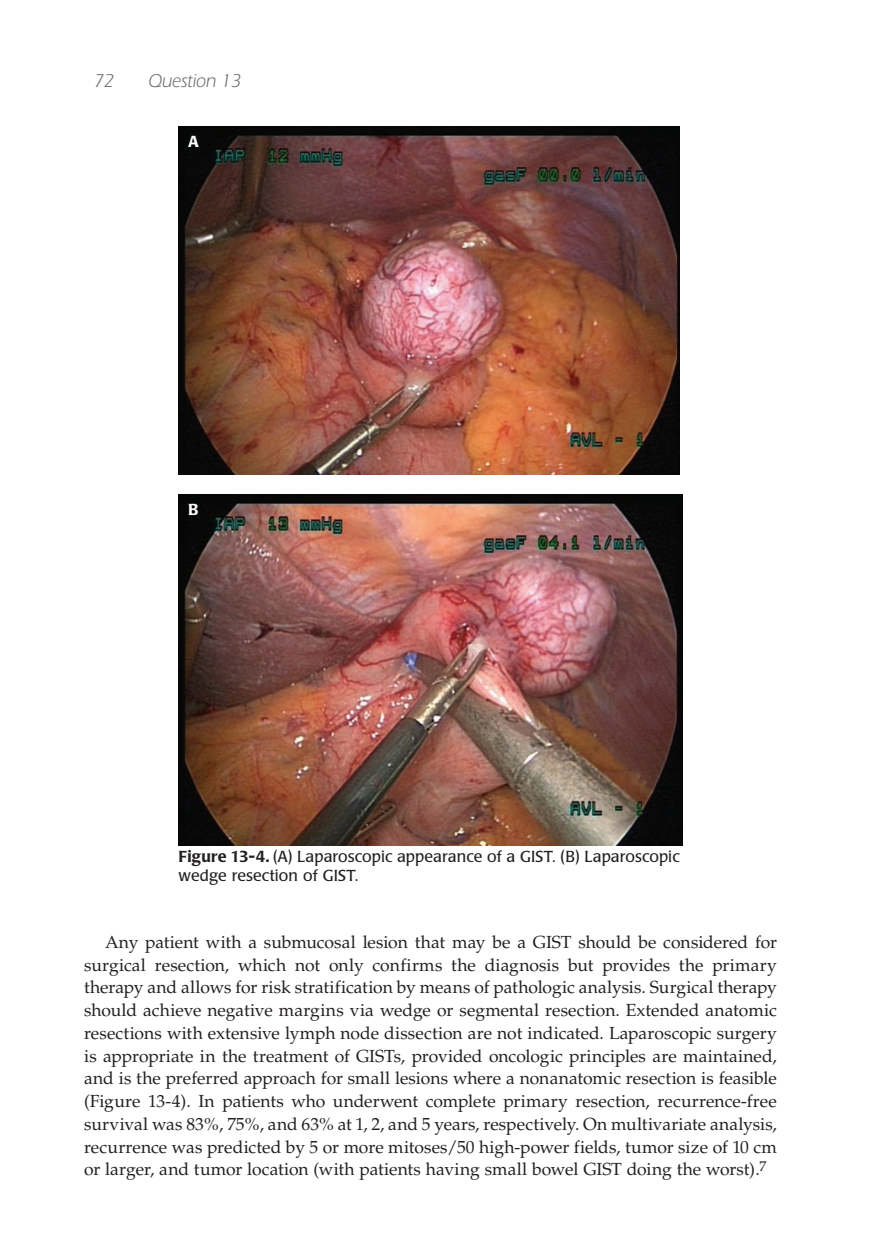
<style>
.page{position:relative;width:882px;height:1260px;background:#fff}
.page>*{position:absolute;margin:0;border:0;box-sizing:border-box;transform-origin:0 0}
.VRH{font:italic 19.25px "Itc Eras";color:#6c6d70;scale:.9 1}
.TX{font:17.5px/22.8px "Palatino";letter-spacing:-.005em;color:#231f20;text-align:justify}
.FGC{font:15.75px/18.9px "Poppl Laudatio";letter-spacing:.005em;color:#231f20}
.FGC-2{font:500 15.75px "Poppl Laudatio";color:#fff}
.s1{font-weight:500}
</style>
<div class="page">
<img style="left:178px;top:126px;width:502px;height:349px">
<img style="left:179px;top:495px;width:504px;height:351px">
<p class="VRH" style="left:94px;top:69px;width:27px">72</p>
<p class="VRH" style="left:148px;top:69px;width:108px">Question 13</p>
<p class="FGC-2" style="left:188px;top:132px;width:12px">A</p>
<p class="FGC-2" style="left:188px;top:501px;width:12px">B</p>
<p class="FGC" style="left:179px;top:848px;width:502px"><span class="s1">Figure 13-4.</span> (A) Laparoscopic appearance of a GIST. (B) Laparoscopic wedge resection of GIST.</p>
<p class="TX" style="left:84px;top:931px;width:695px;text-indent:21px">Any patient with a submucosal lesion that may be a GIST should be considered for surgical resection, which not only confirms the diagnosis but provides the primary therapy and allows for risk stratification by means of pathologic analysis. Surgical therapy should achieve negative margins via wedge or segmental resection. Extended anatomic resections with extensive lymph node dissection are not indicated. Laparoscopic surgery is appropriate in the treatment of GISTs, provided oncologic principles are maintained, and is the preferred approach for small lesions where a nonanatomic resection is feasible (Figure 13-4). In patients who underwent complete primary resection, recurrence-free survival was 83%, 75%, and 63% at 1, 2, and 5 years, respectively. On multivariate analysis, recurrence was predicted by 5 or more mitoses/50 high-power fields, tumor size of 10 cm or larger, and tumor location (with patients having small bowel GIST doing the worst).<sup>7</sup></p>
</div>
